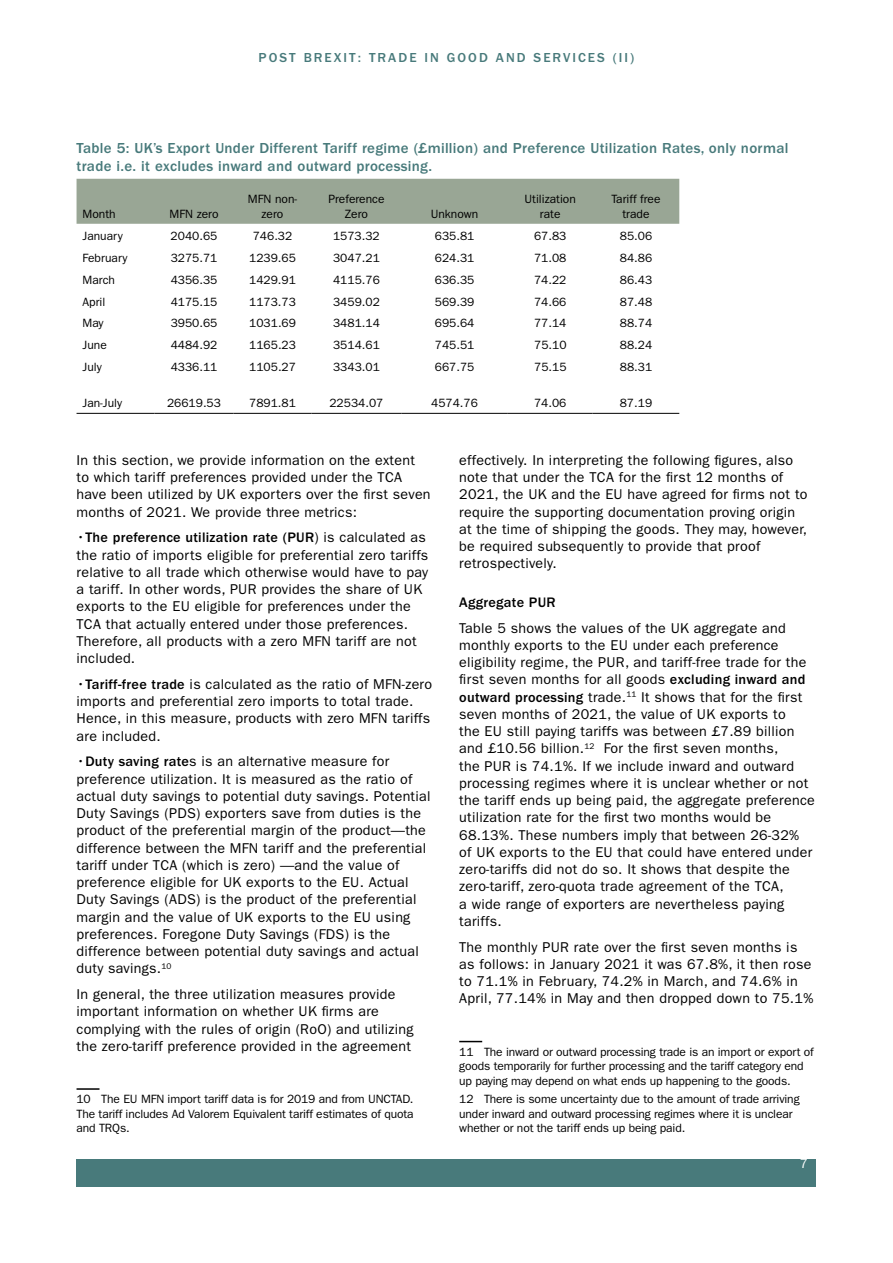
<style>
.page{position:relative;width:893px;height:1263px;background:#fff}
.page>*{position:absolute;margin:0;border:0;box-sizing:border-box;transform-origin:0 0}
.t1{font:500 15px/18px "ITC Franklin Gothic Std";letter-spacing:.02em;color:#487a7b}
.t2{font:14.25px/17.2px "ITC Franklin Gothic Std";letter-spacing:.02em;color:#000}
.t3{font:500 14.25px "ITC Franklin Gothic Std";letter-spacing:.02em;color:#000}
.t4{font:500 13.5px "ITC Franklin Gothic Std";letter-spacing:.15em;color:#487a7b}
.t5{font:13.5px "ITC Franklin Gothic Std";color:#fff}
.t6{font:12px/14.4px "ITC Franklin Gothic Std";letter-spacing:-.01em;color:#000;text-align:center}
.s1{font-weight:500}
</style>
<div class="page">
<div style="left:77px;top:1159px;width:739px;height:27px;background:#487a7b"></div>
<hr style="left:77px;top:1088px;width:22px;height:2px;background:#000">
<svg style="left:459px;top:1041px;width:23px;height:1px"></svg>
<div style="left:77px;top:179px;width:602px;height:45px;background:#99a695"></div>
<hr style="left:77px;top:413px;width:78px;height:1px;background:#000">
<hr style="left:155px;top:413px;width:79px;height:1px;background:#000">
<hr style="left:234px;top:413px;width:78px;height:1px;background:#000">
<hr style="left:312px;top:413px;width:89px;height:1px;background:#000">
<hr style="left:401px;top:413px;width:107px;height:1px;background:#000">
<hr style="left:508px;top:413px;width:85px;height:1px;background:#000">
<hr style="left:593px;top:413px;width:86px;height:1px;background:#000">
<p class="t4" style="left:259px;top:50px;width:377px">POST BREXIT: TRADE IN GOOD AND SERVICES (II)</p>
<p class="t1" style="left:77px;top:139px;width:713px">Table 5: UK’s Export Under Different Tariff regime (£million) and Preference Utilization Rates, only normal trade i.e. it excludes inward and outward processing.</p>
<p class="t6" style="left:83px;top:207px;width:35px">Month</p>
<p class="t6" style="left:170px;top:207px;width:50px">MFN zero</p>
<p class="t6" style="left:248px;top:192px;width:51px">MFN non&shy;zero</p>
<p class="t6" style="left:328px;top:192px;width:58px">Preference<br>Zero</p>
<p class="t6" style="left:525px;top:192px;width:53px">Utilization rate</p>
<p class="t6" style="left:611px;top:192px;width:51px">Tariff free trade</p>
<p class="t6" style="left:431px;top:207px;width:49px">Unknown</p>
<p class="t6" style="left:83px;top:229px;width:42px">January</p>
<p class="t6" style="left:171px;top:229px;width:48px">2040.65</p>
<p class="t6" style="left:253px;top:229px;width:41px">746.32</p>
<p class="t6" style="left:333px;top:229px;width:48px">1573.32</p>
<p class="t6" style="left:435px;top:229px;width:41px">635.81</p>
<p class="t6" style="left:534px;top:229px;width:34px">67.83</p>
<p class="t6" style="left:620px;top:229px;width:34px">85.06</p>
<p class="t6" style="left:83px;top:251px;width:46px">February</p>
<p class="t6" style="left:171px;top:251px;width:48px">3275.71</p>
<p class="t6" style="left:249px;top:251px;width:48px">1239.65</p>
<p class="t6" style="left:333px;top:251px;width:48px">3047.21</p>
<p class="t6" style="left:435px;top:251px;width:41px">624.31</p>
<p class="t6" style="left:534px;top:251px;width:34px">71.08</p>
<p class="t6" style="left:620px;top:251px;width:34px">84.86</p>
<p class="t6" style="left:83px;top:273px;width:34px">March</p>
<p class="t6" style="left:171px;top:273px;width:48px">4356.35</p>
<p class="t6" style="left:249px;top:273px;width:48px">1429.91</p>
<p class="t6" style="left:333px;top:273px;width:48px">4115.76</p>
<p class="t6" style="left:435px;top:273px;width:41px">636.35</p>
<p class="t6" style="left:534px;top:273px;width:34px">74.22</p>
<p class="t6" style="left:620px;top:273px;width:34px">86.43</p>
<p class="t6" style="left:83px;top:294px;width:24px">April</p>
<p class="t6" style="left:171px;top:294px;width:48px">4175.15</p>
<p class="t6" style="left:249px;top:294px;width:48px">1173.73</p>
<p class="t6" style="left:333px;top:294px;width:48px">3459.02</p>
<p class="t6" style="left:435px;top:294px;width:41px">569.39</p>
<p class="t6" style="left:534px;top:294px;width:34px">74.66</p>
<p class="t6" style="left:620px;top:294px;width:34px">87.48</p>
<p class="t6" style="left:83px;top:316px;width:23px">May</p>
<p class="t6" style="left:171px;top:316px;width:48px">3950.65</p>
<p class="t6" style="left:249px;top:316px;width:48px">1031.69</p>
<p class="t6" style="left:333px;top:316px;width:48px">3481.14</p>
<p class="t6" style="left:435px;top:316px;width:41px">695.64</p>
<p class="t6" style="left:534px;top:316px;width:34px">77.14</p>
<p class="t6" style="left:620px;top:316px;width:34px">88.74</p>
<p class="t6" style="left:83px;top:338px;width:26px">June</p>
<p class="t6" style="left:171px;top:338px;width:48px">4484.92</p>
<p class="t6" style="left:249px;top:338px;width:48px">1165.23</p>
<p class="t6" style="left:333px;top:338px;width:48px">3514.61</p>
<p class="t6" style="left:435px;top:338px;width:41px">745.51</p>
<p class="t6" style="left:534px;top:338px;width:34px">75.10</p>
<p class="t6" style="left:620px;top:338px;width:34px">88.24</p>
<p class="t6" style="left:83px;top:360px;width:21px">July</p>
<p class="t6" style="left:171px;top:360px;width:48px">4336.11</p>
<p class="t6" style="left:249px;top:360px;width:48px">1105.27</p>
<p class="t6" style="left:333px;top:360px;width:48px">3343.01</p>
<p class="t6" style="left:435px;top:360px;width:41px">667.75</p>
<p class="t6" style="left:534px;top:360px;width:34px">75.15</p>
<p class="t6" style="left:620px;top:360px;width:34px">88.31</p>
<p class="t6" style="left:83px;top:396px;width:41px">Jan-July</p>
<p class="t6" style="left:167px;top:396px;width:56px">26619.53</p>
<p class="t6" style="left:249px;top:396px;width:48px">7891.81</p>
<p class="t6" style="left:329px;top:396px;width:55px">22534.07</p>
<p class="t6" style="left:431px;top:396px;width:48px">4574.76</p>
<p class="t6" style="left:534px;top:396px;width:34px">74.06</p>
<p class="t6" style="left:620px;top:396px;width:34px">87.19</p>
<p class="t2" style="left:77px;top:451px;width:356px">In this section, we provide information on the extent to which tariff preferences provided under the TCA have been utilized by UK exporters over the first seven months of 2021. We provide three metrics:</p>
<p class="t2" style="left:77px;top:529px;width:353px">•<span class="s1">The preference utilization rate (PUR</span>) is calculated as the ratio of imports eligible for preferential zero tariffs relative to all trade which otherwise would have to pay a tariff. In other words, PUR provides the share of UK exports to the EU eligible for preferences under the TCA that actually entered under those preferences.<br>Therefore, all products with a zero MFN tariff are not included.</p>
<p class="t2" style="left:77px;top:675px;width:357px">•<span class="s1">Tariff-free trade</span> is calculated as the ratio of MFN-zero imports and preferential zero imports to total trade.<br>Hence, in this measure, products with zero MFN tariffs are included.</p>
<p class="t2" style="left:77px;top:753px;width:356px">•<span class="s1">Duty saving rate</span>s is an alternative measure for preference utilization. It is measured as the ratio of actual duty savings to potential duty savings. Potential Duty Savings (PDS) exporters save from duties is the product of the preferential margin of the product—the difference between the MFN tariff and the preferential tariff under TCA (which is zero) —and the value of preference eligible for UK exports to the EU. Actual Duty Savings (ADS) is the product of the preferential margin and the value of UK exports to the EU using preferences. Foregone Duty Savings (FDS) is the difference between potential duty savings and actual duty savings.<sup>10</sup></p>
<p class="t2" style="left:77px;top:986px;width:339px">In general, the three utilization measures provide important information on whether UK firms are complying with the rules of origin (RoO) and utilizing the zero-tariff preference provided in the agreement</p>
<p class="t6" style="left:77px;top:1092px;width:339px;text-align:justify">10 The EU MFN import tariff data is for 2019 and from UNCTAD.<br>The tariff includes Ad Valorem Equivalent tariff estimates of quota and TRQs.</p>
<p class="t2" style="left:459px;top:451px;width:350px">effectively. In interpreting the following figures, also note that under the TCA for the first 12 months of 2021, the UK and the EU have agreed for firms not to require the supporting documentation proving origin at the time of shipping the goods. They may, however, be required subsequently to provide that proof retrospectively.</p>
<p class="t3" style="left:459px;top:594px;width:98px">Aggregate PUR</p>
<p class="t2" style="left:459px;top:619px;width:357px">Table 5 shows the values of the UK aggregate and monthly exports to the EU under each preference eligibility regime, the PUR, and tariff-free trade for the first seven months for all goods <span class="s1">excluding inward and outward processing</span> trade.<sup>11</sup> It shows that for the first seven months of 2021, the value of UK exports to<br>the EU still paying tariffs was between £7.89 billion and £10.56 billion.<sup>12</sup> For the first seven months,<br>the PUR is 74.1%. If we include inward and outward processing regimes where it is unclear whether or not the tariff ends up being paid, the aggregate preference utilization rate for the first two months would be 68.13%. These numbers imply that between 26-32% of UK exports to the EU that could have entered under zero-tariffs did not do so. It shows that despite the zero-tariff, zero-quota trade agreement of the TCA,<br>a wide range of exporters are nevertheless paying tariffs.</p>
<p class="t2" style="left:459px;top:938px;width:356px">The monthly PUR rate over the first seven months is as follows: in January 2021 it was 67.8%, it then rose to 71.1% in February, 74.2% in March, and 74.6% in April, 77.14% in May and then dropped down to 75.1%</p>
<p class="t6" style="left:459px;top:1045px;width:356px;text-align:left">11 The inward or outward processing trade is an import or export of goods temporarily for further processing and the tariff category end up paying may depend on what ends up happening to the goods.</p>
<p class="t6" style="left:459px;top:1092px;width:342px;text-align:left">12 There is some uncertainty due to the amount of trade arriving under inward and outward processing regimes where it is unclear whether or not the tariff ends up being paid.</p>
<p class="t5" style="left:800px;top:1156px;width:10px">7</p>
</div>
